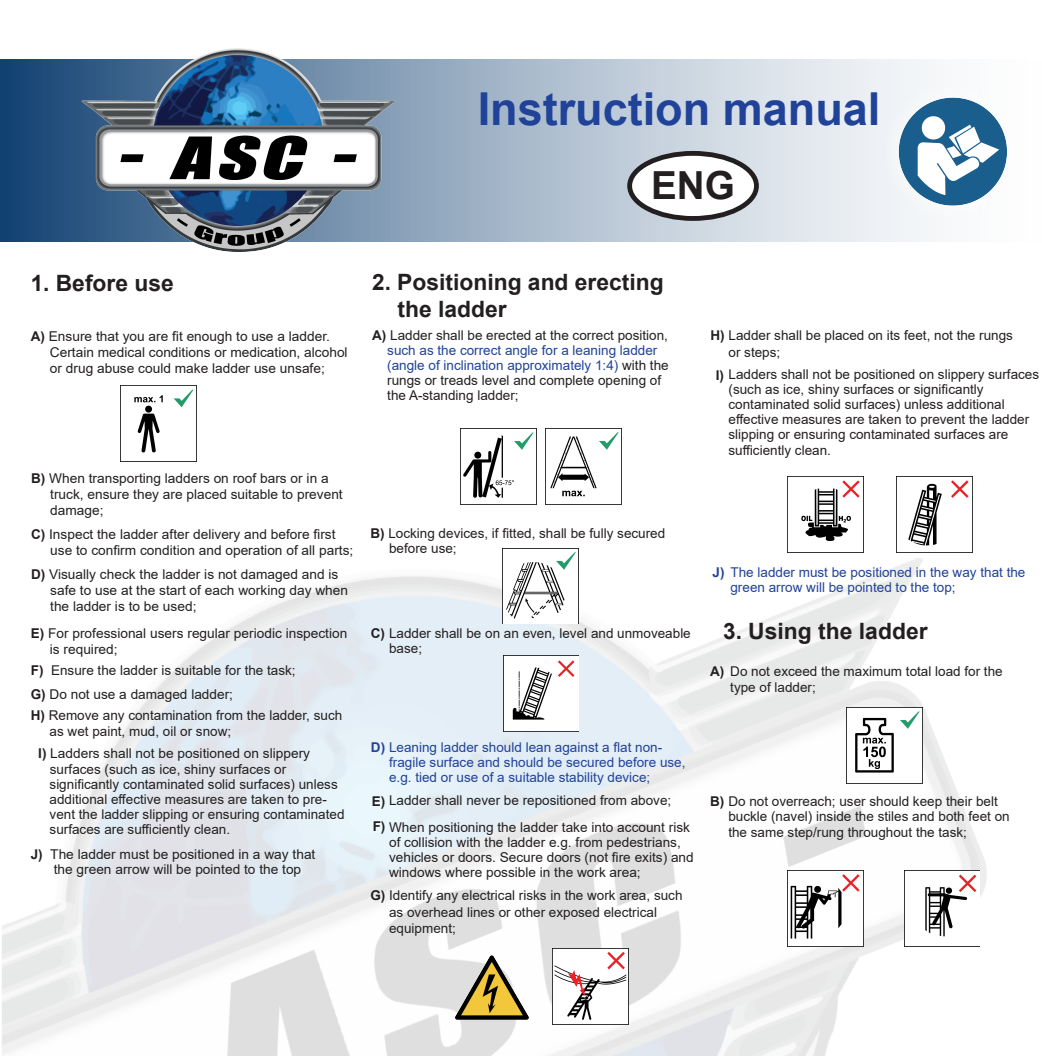
<style>
.page{position:relative;width:1042px;height:1056px;background:#fff}
.page>*{position:absolute;margin:0;border:0;box-sizing:border-box;transform-origin:0 0}
.t1{font:700 45.5px "Arial";color:#204298}
.t2{font:700 38.75px "Arial";color:#231f20}
.t3{font:700 22.5px/27px "Arial";color:#231f20}
.t4{font:13.5px/16.2px "Arial";color:#231f20}
.t5{font:13.5px/15px "Arial";color:#204298}
.t6{font:700 13.5px "Arial";color:#231f20}
.s1{font-weight:700}
.s2{color:#204298}
</style>
<div class="page">
<img style="left:2px;top:385px;width:985px;height:671px">
<svg style="left:0;top:60px;width:936px;height:182px;background:#abbbcc"></svg>
<img style="left:68px;top:48px;width:341px;height:204px">
<div style="left:630px;top:153px;width:126px;height:65px;background:#fff;border-radius:50%"></div>
<div style="left:627px;top:151px;width:132px;height:70px;border:5px solid #231f20;border-radius:50%"></div>
<div style="left:882px;top:81px;width:142px;height:142px;background:#f8f9fb"></div>
<img style="left:898px;top:97px;width:109px;height:109px">
<img style="left:120px;top:385px;width:76px;height:76px">
<img style="left:460px;top:428px;width:76px;height:76px">
<img style="left:545px;top:428px;width:76px;height:76px">
<img style="left:503px;top:548px;width:75px;height:76px">
<img style="left:503px;top:656px;width:76px;height:76px">
<img style="left:553px;top:948px;width:76px;height:76px">
<img style="left:788px;top:476px;width:76px;height:76px">
<img style="left:896px;top:476px;width:76px;height:76px">
<img style="left:847px;top:708px;width:76px;height:76px">
<img style="left:453px;top:950px;width:76px;height:76px">
<img style="left:788px;top:871px;width:75px;height:75px">
<img style="left:904px;top:871px;width:76px;height:75px">
<h1 class="t1" style="left:478px;top:77px;width:404px">Instruction manual</h1>
<h2 class="t2" style="left:651px;top:158px;width:85px">ENG</h2>
<h3 class="t3" style="left:31px;top:270px;width:145px">1. Before use</h3>
<p class="t4" style="left:50px;top:328px;width:299px;text-indent:-19px"><span class="s1">A)</span> Ensure that you are fit enough to use a ladder.<br>Certain medical conditions or medication, alcohol or drug abuse could make ladder use unsafe;</p>
<p class="t4" style="left:50px;top:470px;width:294px;text-indent:-19px"><span class="s1">B)</span> When transporting ladders on roof bars or in a truck, ensure they are placed suitable to prevent damage;</p>
<p class="t4" style="left:50px;top:526px;width:305px;text-indent:-19px"><span class="s1">C)</span> Inspect the ladder after delivery and before first use to confirm condition and operation of all parts;</p>
<p class="t4" style="left:50px;top:566px;width:299px;text-indent:-19px"><span class="s1">D)</span> Visually check the ladder is not damaged and is safe to use at the start of each working day when the ladder is to be used;</p>
<p class="t4" style="left:50px;top:625px;width:299px;text-indent:-19px"><span class="s1">E)</span> For professional users regular periodic inspection is required;</p>
<p class="t4" style="left:31px;top:659px;width:266px;line-height:23.8px"><span class="s1">F)</span> Ensure the ladder is suitable for the task;<br><span class="s1">G)</span> Do not use a damaged ladder;</p>
<p class="t4" style="left:50px;top:707px;width:294px;text-indent:-19px"><span class="s1">H)</span> Remove any contamination from the ladder, such as wet paint, mud, oil or snow;</p>
<p class="t4" style="left:50px;top:745px;width:296px;line-height:15.2px;text-indent:-11px"><span class="s1">I)</span> Ladders shall not be positioned on slippery surfaces (such as ice, shiny surfaces or significantly contaminated solid surfaces) unless additional effective measures are taken to pre&shy;vent the ladder slipping or ensuring contaminated surfaces are sufficiently clean.</p>
<p class="t4" style="left:54px;top:847px;width:263px;line-height:15px;text-indent:-23px"><span class="s1">J)</span> The ladder must be positioned in a way that the green arrow will be pointed to the top</p>
<h3 class="t3" style="left:398px;top:269px;width:268px;text-indent:-25px">2. Positioning and erecting the ladder</h3>
<p class="t4" style="left:387px;top:328px;width:283px;line-height:15px;text-indent:-15px"><span class="s1">A)</span> Ladder shall be erected at the correct position, <span class="s2">such as the correct angle for a leaning ladder (angle of inclination approximately 1:4)</span> with the rungs or treads level and complete opening of the A-standing ladder;</p>
<p class="t4" style="left:728px;top:327px;width:286px;text-indent:-18px"><span class="s1">H)</span> Ladder shall be placed on its feet, not the rungs or steps;</p>
<p class="t4" style="left:728px;top:367px;width:312px;line-height:15.2px">Ladders shall not be positioned on slippery surfaces (such as ice, shiny surfaces or significantly contaminated solid surfaces) unless additional effective measures are taken to prevent the ladder slipping or ensuring contaminated surfaces are sufficiently clean.</p>
<p class="t6" style="left:716px;top:366px;width:10px">I)</p>
<p class="t4" style="left:389px;top:525px;width:278px;line-height:15px;text-indent:-19px"><span class="s1">B)</span> Locking devices, if fitted, shall be fully secured before use;</p>
<p class="t4" style="left:389px;top:626px;width:303px;line-height:15px;text-indent:-18px"><span class="s1">C)</span> Ladder shall be on an even, level and unmoveable base;</p>
<p class="t5" style="left:730px;top:565px;width:296px;text-indent:-18px"><span class="s1">J)</span> The ladder must be positioned in the way that the green arrow will be pointed to the top;</p>
<h3 class="t3" style="left:723px;top:618px;width:206px">3. Using the ladder</h3>
<p class="t4" style="left:730px;top:663px;width:274px;text-indent:-20px"><span class="s1">A)</span> Do not exceed the maximum total load for the type of ladder;</p>
<p class="t5" style="left:389px;top:739px;width:298px;text-indent:-18px"><span class="s1">D)</span> Leaning ladder should lean against a flat non&shy;fragile surface and should be secured before use, e.g. tied or use of a suitable stability device;</p>
<p class="t4" style="left:372px;top:787px;width:320px;line-height:26.2px"><span class="s1">E)</span> Ladder shall never be repositioned from above;<br><span class="s1">F)</span> When positioning the ladder take into account risk</p>
<p class="t4" style="left:389px;top:834px;width:306px;line-height:15px">of collision with the ladder e.g. from pedestrians, vehicles or doors. Secure doors (not fire exits) and windows where possible in the work area;</p>
<p class="t4" style="left:389px;top:887px;width:295px;text-indent:-19px"><span class="s1">G)</span> Identify any electrical risks in the work area, such as overhead lines or other exposed electrical equipment;</p>
<p class="t4" style="left:728px;top:793px;width:283px;line-height:15.5px;text-indent:-18px"><span class="s1">B)</span> Do not overreach; user should keep their belt buckle (navel) inside the stiles and both feet on the same step/rung throughout the task;</p>
</div>
